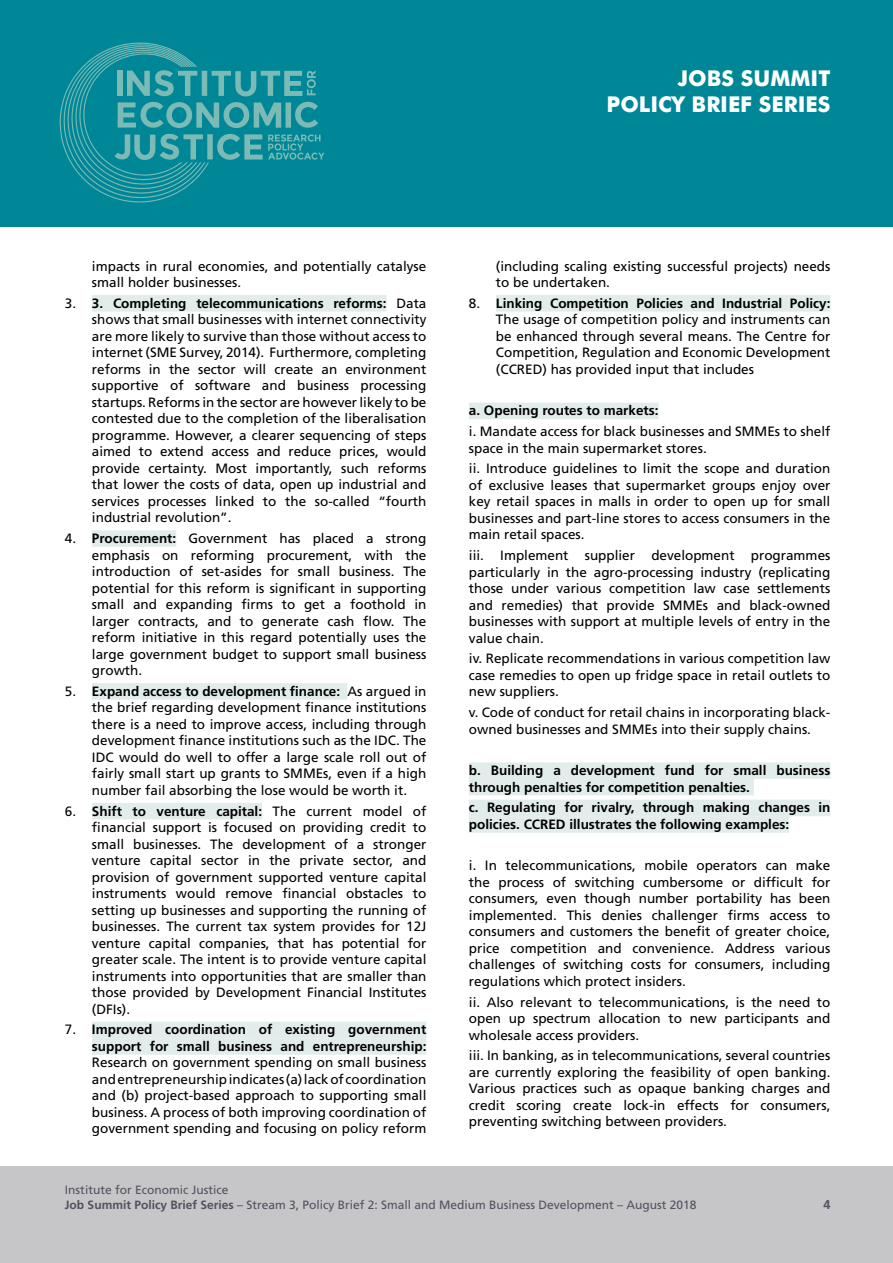
<style>
.page{position:relative;width:893px;height:1263px;background:#fff}
.page>*{position:absolute;margin:0;border:0;box-sizing:border-box;transform-origin:0 0}
.t1{font:700 21.75px/26.5px "Futura";color:#fff;text-align:right}
.t2{font:13.5px/16.5px "Frutiger LT Std";color:#000;text-align:justify}
.t3{font:700 13.5px/16.5px "Frutiger LT Std";color:#000}
.t4{font:700 12.75px "Frutiger LT Std";color:#54515f}
.t5{font:12px/15px "Frutiger LT Std";color:#54515f}
.s1{font-weight:700}
.s2{font-weight:400}
</style>
<div class="page">
<div style="left:0;top:0;width:893px;height:226px;background:#008797"></div>
<svg style="left:59px;top:42px;width:265px;height:161px"></svg>
<div style="left:0;top:1166px;width:893px;height:97px;background:#c6c5c7"></div>
<div style="left:92px;top:295px;width:295px;height:17px;background:#e2eceb"></div>
<div style="left:92px;top:530px;width:84px;height:17px;background:#e2eceb"></div>
<div style="left:92px;top:683px;width:255px;height:17px;background:#e2eceb"></div>
<div style="left:92px;top:803px;width:170px;height:16px;background:#e2eceb"></div>
<div style="left:92px;top:1022px;width:334px;height:16px;background:#e2eceb"></div>
<div style="left:92px;top:1038px;width:334px;height:17px;background:#e2eceb"></div>
<div style="left:496px;top:295px;width:334px;height:17px;background:#e2eceb"></div>
<div style="left:469px;top:403px;width:189px;height:16px;background:#e2eceb"></div>
<div style="left:469px;top:762px;width:361px;height:17px;background:#e2eceb"></div>
<div style="left:469px;top:779px;width:285px;height:16px;background:#e2eceb"></div>
<div style="left:469px;top:800px;width:361px;height:16px;background:#e2eceb"></div>
<div style="left:469px;top:816px;width:320px;height:17px;background:#e2eceb"></div>
<h1 class="t1" style="left:607px;top:63px;width:225px">JOBS SUMMIT<br>POLICY BRIEF SERIES</h1>
<p class="t2" style="left:92px;top:258px;width:336px">impacts in rural economies, and potentially catalyse small holder businesses.</p>
<p class="t2" style="left:92px;top:295px;width:336px;text-indent:-27px">3. <span class="s1">3. Completing telecommunications reforms:</span> Data shows that small businesses with internet connectivity are more likely to survive than those without access to internet (SME Survey, 2014). Furthermore, completing reforms in the sector will create an environment supportive of software and business processing startups. Reforms in the sector are however likely to be contested due to the completion of the liberalisation programme. However, a clearer sequencing of steps aimed to extend access and reduce prices, would provide certainty. Most importantly, such reforms that lower the costs of data, open up industrial and services processes linked to the so-called “fourth industrial revolution”.</p>
<p class="t2" style="left:92px;top:530px;width:336px;text-indent:-27px">4. <span class="s1">Procurement:</span> Government has placed a strong emphasis on reforming procurement, with the introduction of set-asides for small business. The potential for this reform is significant in supporting small and expanding firms to get a foothold in larger contracts, and to generate cash flow. The reform initiative in this regard potentially uses the large government budget to support small business growth.</p>
<p class="t2" style="left:92px;top:683px;width:336px;text-indent:-27px">5. <span class="s1">Expand access to development finance:</span> As argued in the brief regarding development finance institutions there is a need to improve access, including through development finance institutions such as the IDC. The IDC would do well to offer a large scale roll out of fairly small start up grants to SMMEs, even if a high number fail absorbing the lose would be worth it.</p>
<p class="t2" style="left:92px;top:803px;width:336px;text-indent:-27px">6. <span class="s1">Shift to venture capital:</span> The current model of financial support is focused on providing credit to small businesses. The development of a stronger venture capital sector in the private sector, and provision of government supported venture capital instruments would remove financial obstacles to setting up businesses and supporting the running of businesses. The current tax system provides for 12J venture capital companies, that has potential for greater scale. The intent is to provide venture capital instruments into opportunities that are smaller than those provided by Development Financial Institutes (DFIs).</p>
<p class="t3" style="left:65px;top:1021px;width:363px;text-align:right"><span class="s2">7.</span> Improved coordination of existing government support for small business and entrepreneurship:</p>
<p class="t2" style="left:92px;top:1054px;width:336px">Research on government spending on small business and entrepreneurship indicates (a) lack of coordination and (b) project-based approach to supporting small business. A process of both improving coordination of government spending and focusing on policy reform</p>
<p class="t2" style="left:496px;top:258px;width:336px">(including scaling existing successful projects) needs to be undertaken.</p>
<p class="t2" style="left:496px;top:295px;width:336px;text-indent:-27px">8. <span class="s1">Linking Competition Policies and Industrial Policy:<br></span>The usage of competition policy and instruments can be enhanced through several means. The Centre for Competition, Regulation and Economic Development (CCRED) has provided input that includes</p>
<p class="t3" style="left:469px;top:402px;width:191px">a. Opening routes to markets:</p>
<p class="t2" style="left:469px;top:423px;width:363px">i. Mandate access for black businesses and SMMEs to shelf space in the main supermarket stores.</p>
<p class="t2" style="left:469px;top:460px;width:363px">ii. Introduce guidelines to limit the scope and duration of exclusive leases that supermarket groups enjoy over key retail spaces in malls in order to open up for small businesses and part-line stores to access consumers in the main retail spaces.</p>
<p class="t2" style="left:469px;top:547px;width:363px">iii. Implement supplier development programmes particularly in the agro-processing industry (replicating those under various competition law case settlements and remedies) that provide SMMEs and black-owned businesses with support at multiple levels of entry in the value chain.</p>
<p class="t2" style="left:469px;top:650px;width:363px">iv. Replicate recommendations in various competition law case remedies to open up fridge space in retail outlets to new suppliers.</p>
<p class="t2" style="left:469px;top:704px;width:363px">v. Code of conduct for retail chains in incorporating black&shy;owned businesses and SMMEs into their supply chains.</p>
<p class="t3" style="left:469px;top:762px;width:363px">b. Building a development fund for small business through penalties for competition penalties.</p>
<p class="t3" style="left:469px;top:799px;width:363px">c. Regulating for rivalry, through making changes in policies. CCRED illustrates the following examples:</p>
<p class="t2" style="left:469px;top:857px;width:363px">i. In telecommunications, mobile operators can make the process of switching cumbersome or difficult for consumers, even though number portability has been implemented. This denies challenger firms access to consumers and customers the benefit of greater choice, price competition and convenience. Address various challenges of switching costs for consumers, including regulations which protect insiders.</p>
<p class="t2" style="left:469px;top:994px;width:363px">ii. Also relevant to telecommunications, is the need to open up spectrum allocation to new participants and wholesale access providers.</p>
<p class="t2" style="left:469px;top:1047px;width:363px">iii. In banking, as in telecommunications, several countries are currently exploring the feasibility of open banking.<br>Various practices such as opaque banking charges and credit scoring create lock-in effects for consumers, preventing switching between providers.</p>
<p class="t5" style="left:65px;top:1182px;width:633px">Institute for Economic Justice<br><span class="s1">Job Summit Policy Brief Series</span> – Stream 3, Policy Brief 2: Small and Medium Business Development – August 2018</p>
<p class="t4" style="left:823px;top:1197px;width:9px">4</p>
</div>
